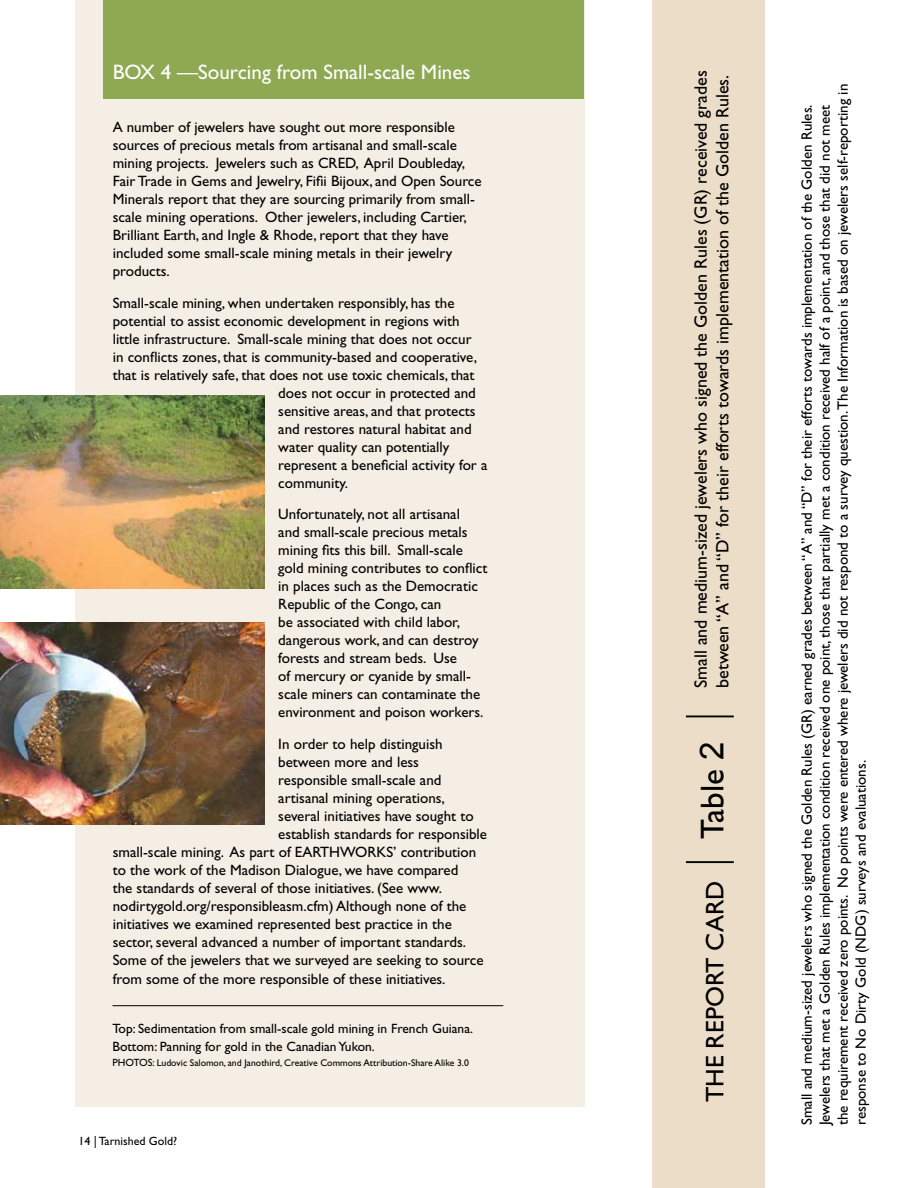
<style>
.page{position:relative;width:918px;height:1188px;background:#fff}
.page>*{position:absolute;margin:0;border:0;box-sizing:border-box;transform-origin:0 0}
.t1{font:33px "Gill Sans";color:#000}
.t2{font:25.5px "Gill Sans";color:#000}
.t3{font:21px "Gill Sans";color:#fff}
.t4{font:18px/21.6px "Gill Sans";color:#000}
.t5{font:15px/18px "Gill Sans";color:#000}
.t6{font:13.5px/17.4px "Gill Sans";color:#000}
.t7{font:12px "Gill Sans";color:#000}
.t8{font:9.75px "Gill Sans";color:#000}
.s1{font-size:10.5px}
.s2{font-family:"Arial"}
</style>
<div class="page">
<div style="left:75px;top:0;width:509px;height:1107px;background:#f4eee4"></div>
<div style="left:104px;top:0;width:480px;height:99px;background:#8fa852"></div>
<div style="left:652px;top:0;width:113px;height:1188px;background:#ebddc7"></div>
<hr style="left:686px;top:861px;width:48px;height:2px;background:#000">
<hr style="left:686px;top:716px;width:48px;height:1px;background:#000">
<img style="left:0;top:395px;width:265px;height:194px">
<img style="left:0;top:622px;width:265px;height:202px">
<hr style="left:112px;top:1005px;width:391px;height:1px;background:#000">
<h3 class="t3" style="left:113px;top:60px;width:359px">Box 4 —Sourcing from Small-scale Mines</h3>
<p class="t5" style="left:113px;top:118px;width:370px">A number of jewelers have sought out more responsible sources of precious metals from artisanal and small-scale mining projects. Jewelers such as CRED, April Doubleday, Fair Trade in Gems and Jewelry, Fifii Bijoux, and Open Source Minerals report that they are sourcing primarily from small&shy;scale mining operations. Other jewelers, including Cartier, Brilliant Earth, and Ingle &amp; Rhode, report that they have included some small-scale mining metals in their jewelry products.</p>
<p class="t5" style="left:113px;top:294px;width:343px">Small-scale mining, when undertaken responsibly, has the</p>
<p class="t5" style="left:113px;top:312px;width:348px">potential to assist economic development in regions with</p>
<p class="t5" style="left:113px;top:330px;width:360px">little infrastructure. Small-scale mining that does not occur</p>
<p class="t5" style="left:113px;top:348px;width:366px">in conflicts zones, that is community-based and cooperative,</p>
<p class="t5" style="left:113px;top:366px;width:363px">that is relatively safe, that does not use toxic chemicals, that</p>
<p class="t5" style="left:278px;top:384px;width:199px">does not occur in protected and</p>
<p class="t5" style="left:278px;top:402px;width:199px">sensitive areas, and that protects</p>
<p class="t5" style="left:278px;top:420px;width:195px">and restores natural habitat and</p>
<p class="t5" style="left:278px;top:438px;width:172px">water quality can potentially</p>
<p class="t5" style="left:278px;top:456px;width:211px">represent a beneficial activity for a</p>
<p class="t5" style="left:278px;top:474px;width:71px">community.</p>
<p class="t5" style="left:278px;top:505px;width:211px">Unfortunately, not all artisanal<br>and small-scale precious metals mining fits this bill. Small-scale gold mining contributes to conflict in places such as the Democratic<br>Republic of the Congo, can<br>be associated with child labor, dangerous work, and can destroy forests and stream beds. Use<br>of mercury or cyanide by small&shy;scale miners can contaminate the environment and poison workers.</p>
<p class="t5" style="left:278px;top:735px;width:166px">In order to help distinguish</p>
<p class="t5" style="left:278px;top:753px;width:142px">between more and less</p>
<p class="t5" style="left:278px;top:771px;width:165px">responsible small-scale and</p>
<p class="t5" style="left:278px;top:789px;width:168px">artisanal mining operations,</p>
<p class="t5" style="left:278px;top:807px;width:197px">several initiatives have sought to</p>
<p class="t5" style="left:278px;top:825px;width:210px">establish standards for responsible</p>
<p class="t5" style="left:113px;top:843px;width:201px">small-scale mining. As part of Earthworks</p>
<p class="t5" style="left:113px;top:843px;width:372px;text-indent:281px">’ contribution to the work of the Madison Dialogue, we have compared<br>the standards of several of those initiatives. (See www. nodirtygold.org/responsibleasm.cfm) Although none of the initiatives we examined represented best practice in the sector, several advanced a number of important standards.<br>Some of the jewelers that we surveyed are seeking to source</p>
<p class="t5" style="left:113px;top:970px;width:334px">from some of the more responsible of these initiatives.</p>
<p class="t6" style="left:112px;top:1020px;width:362px">Top: Sedimentation from small-scale gold mining in French Guiana.<br>Bottom: Panning for gold in the Canadian Yukon.</p>
<p class="t8" style="left:112px;top:1057px;width:358px"><span class="s1">PHOTOS:</span> Ludovic Salomon, and Janothird, Creative Commons Attribution-Share Alike 3.0</p>
<p class="t7" style="left:79px;top:1134px;width:100px">14 | Tarnished Gold?</p>
<p class="t4" style="left:690px;top:688px;width:619px;rotate:-90deg">Small and medium-sized jewelers who signed the Golden Rules (GR) received grades between “A” and “D” for their efforts towards implementation of the Golden Rules.</p>
<h1 class="t1" style="left:693px;top:839px;width:98px;rotate:-90deg">Table <span class="s2">2</span></h1>
<h2 class="t2" style="left:700px;top:1102px;width:222px;rotate:-90deg">The Report Card</h2>
<p class="t5" style="left:798px;top:1125px;width:1043px;rotate:-90deg">Small and medium-sized jewelers who signed the Golden Rules (GR) earned grades between “A” and “D” for their efforts towards implementation of the Golden Rules.<br>Jewelers that met a Golden Rules implementation condition received one point, those that partially met a condition received half of a point, and those that did not meet the requirement received zero points. No points were entered where jewelers did not respond to a survey question.The Information is based on jewelers self-reporting in response to No Dirty Gold (NDG) surveys and evaluations.</p>
</div>
